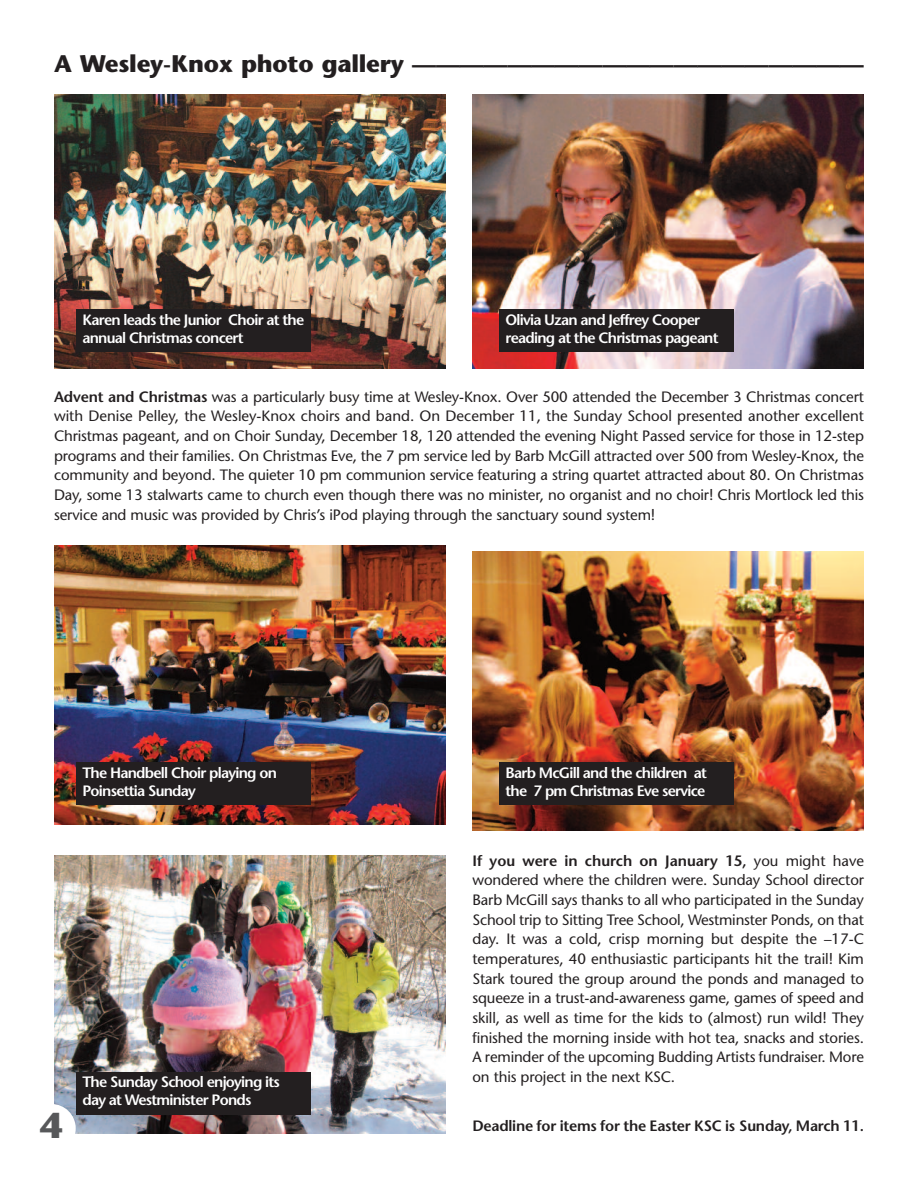
<style>
.page{position:relative;width:918px;height:1188px;background:#fff}
.page>*{position:absolute;margin:0;border:0;box-sizing:border-box;transform-origin:0 0}
.t1{font:700 36px "Stone Sans";color:#57585a}
.t2{font:700 24px "Stone Sans";letter-spacing:-.01em;color:#231f20}
.t3{font:15px/19.6px "Stone Sans";letter-spacing:-.01em;color:#231f20;text-align:justify}
.t4{font:600 15px/18px "Stone Sans";letter-spacing:-.05em;color:#fff}
.t5{font:600 15px "Stone Sans";letter-spacing:-.015em;color:#231f20}
.s1{font-weight:600}
</style>
<div class="page">
<img style="left:54px;top:94px;width:392px;height:275px">
<img style="left:54px;top:545px;width:392px;height:279px">
<img style="left:472px;top:94px;width:392px;height:275px">
<img style="left:472px;top:551px;width:392px;height:279px">
<img style="left:54px;top:855px;width:392px;height:279px">
<div style="left:76px;top:309px;width:235px;height:43px;background:#231f20"></div>
<div style="left:76px;top:762px;width:235px;height:43px;background:#231f20"></div>
<div style="left:76px;top:1072px;width:235px;height:43px;background:#231f20"></div>
<div style="left:500px;top:762px;width:234px;height:43px;background:#231f20"></div>
<div style="left:500px;top:309px;width:234px;height:43px;background:#231f20"></div>
<div style="left:27px;top:1104px;width:49px;height:49px;background:#fff;border-radius:50%"></div>
<h2 class="t2" style="left:54px;top:54px;width:811px">A Wesley-Knox photo gallery ———————————————————</h2>
<p class="t4" style="left:82px;top:312px;width:223px">Karen leads the Junior Choir at the annual Christmas concert</p>
<p class="t4" style="left:506px;top:312px;width:215px">Olivia Uzan and Jeffrey Cooper reading at the Christmas pageant</p>
<p class="t3" style="left:54px;top:388px;width:812px"><span class="s1">Advent and Christmas</span> was a particularly busy time at Wesley-Knox. Over 500 attended the December 3 Christmas concert with Denise Pelley, the Wesley-Knox choirs and band. On December 11, the Sunday School presented another excellent Christmas pageant, and on Choir Sunday, December 18, 120 attended the evening Night Passed service for those in 12-step programs and their families. On Christmas Eve, the 7 pm service led by Barb McGill attracted over 500 from Wesley-Knox, the community and beyond. The quieter 10 pm communion service featuring a string quartet attracted about 80. On Christmas Day, some 13 stalwarts came to church even though there was no minister, no organist and no choir! Chris Mortlock led this service and music was provided by Chris’s iPod playing through the sanctuary sound system!</p>
<p class="t4" style="left:82px;top:765px;width:196px">The Handbell Choir playing on<br>Poinsettia Sunday</p>
<h1 class="t1" style="left:40px;top:1111px;width:24px">4</h1>
<p class="t4" style="left:82px;top:1075px;width:199px">The Sunday School enjoying its day at Westminister Ponds</p>
<p class="t4" style="left:506px;top:765px;width:203px">Barb McGill and the children at the 7 pm Christmas Eve service</p>
<p class="t3" style="left:473px;top:852px;width:393px"><span class="s1">If you were in church on January 15,</span> you might have wondered where the children were. Sunday School director Barb McGill says thanks to all who participated in the Sunday School trip to Sitting Tree School, Westminster Ponds, on that day. It was a cold, crisp morning but despite the –17-C temperatures, 40 enthusiastic participants hit the trail! Kim Stark toured the group around the ponds and managed to squeeze in a trust-and-awareness game, games of speed and skill, as well as time for the kids to (almost) run wild! They finished the morning inside with hot tea, snacks and stories.<br>A reminder of the upcoming Budding Artists fundraiser. More on this project in the next KSC.</p>
<p class="t5" style="left:473px;top:1120px;width:393px">Deadline for items for the Easter KSC is Sunday, March 11.</p>
</div>
